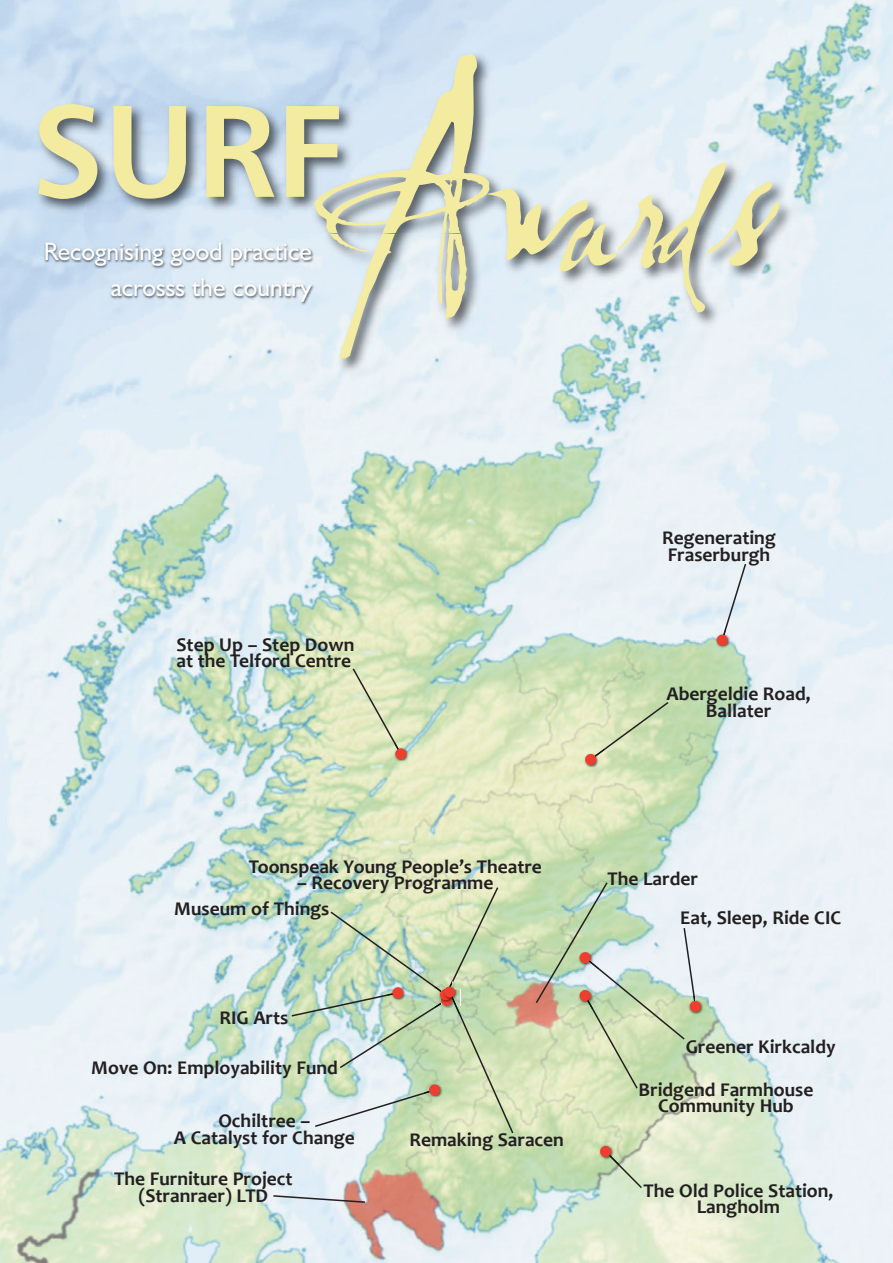
<style>
.page{position:relative;width:893px;height:1263px;background:#fff}
.page>*{position:absolute;margin:0;border:0;box-sizing:border-box;transform-origin:0 0}
.t1{font:233.85px "Lassigue D Mato";color:#f3eba0}
.t2{font:130.8px "Humanist 777 BT Bold B";color:#f3eba0}
.t3{font:25.5px/36px "Humanist 521 BT";color:#fff;text-align:right}
.t4{font:700 19.5px/16.5px "Candara";color:#231f20;text-align:center}
</style>
<div class="page">
<img style="left:0;top:0;width:893px;height:1263px">
<img style="left:0;top:10px;width:893px;height:640px">
<img style="left:29px;top:234px;width:462px;height:270px">
<img style="left:330px;top:234px;width:137px;height:124px">
<svg style="left:589px;top:700px;width:81px;height:61px;background:#cedeb2"></svg>
<svg style="left:603px;top:1149px;width:40px;height:41px"></svg>
<svg style="left:272px;top:1194px;width:94px;height:10px"></svg>
<svg style="left:290px;top:886px;width:225px;height:249px;background:#c8dabc"></svg>
<div style="left:392px;top:987px;width:11px;height:11px;background:#ef3e2e;border-radius:50%"></div>
<img style="left:390px;top:743px;width:24px;height:24px">
<svg style="left:351px;top:667px;width:52px;height:89px;background:#dae2ba"></svg>
<div style="left:395px;top:748px;width:11px;height:11px;background:#ef3e2e;border-radius:50%"></div>
<img style="left:697px;top:996px;width:12px;height:24px">
<svg style="left:534px;top:881px;width:163px;height:209px;background:#ccdcbf"></svg>
<div style="left:690px;top:1001px;width:11px;height:11px;background:#ef3e2e;border-radius:50%"></div>
<img style="left:580px;top:749px;width:24px;height:24px">
<img style="left:590px;top:749px;width:14px;height:11px">
<div style="left:585px;top:754px;width:11px;height:11px;background:#ef3e2e;border-radius:50%"></div>
<img style="left:712px;top:630px;width:24px;height:24px">
<svg style="left:720px;top:562px;width:27px;height:80px;background:#dce4e9"></svg>
<div style="left:717px;top:635px;width:11px;height:11px;background:#ef3e2e;border-radius:50%"></div>
<img style="left:575px;top:985px;width:24px;height:24px">
<img style="left:584px;top:995px;width:9px;height:14px">
<div style="left:580px;top:990px;width:11px;height:11px;background:#ef3e2e;border-radius:50%"></div>
<img style="left:595px;top:1141px;width:24px;height:24px">
<img style="left:605px;top:1151px;width:14px;height:14px">
<div style="left:600px;top:1146px;width:11px;height:11px;background:#ef3e2e;border-radius:50%"></div>
<img style="left:575px;top:947px;width:24px;height:24px">
<img style="left:585px;top:957px;width:14px;height:13px">
<div style="left:580px;top:952px;width:11px;height:11px;background:#ef3e2e;border-radius:50%"></div>
<h1 class="t1" style="left:317px;top:124px;width:459px">Awards</h1>
<h2 class="t2" style="left:31px;top:86px;width:314px">SURF</h2>
<h3 class="t3" style="left:44px;top:237px;width:270px">Recognising good practice acrosss the country</h3>
<p class="t4" style="left:176px;top:636px;width:180px;text-align:left">Step Up – Step Down at the Telford Centre</p>
<p class="t4" style="left:662px;top:530px;width:115px;text-align:left">Regenerating<br>Fraserburgh</p>
<p class="t4" style="left:666px;top:685px;width:146px">Abergeldie Road,<br>Ballater</p>
<p class="t4" style="left:249px;top:858px;width:295px">Toonspeak Young People’s Theatre</p>
<p class="t4" style="left:297px;top:875px;width:198px">– Recovery Programme</p>
<p class="t4" style="left:174px;top:900px;width:157px">Museum of Things</p>
<p class="t4" style="left:219px;top:1009px;width:70px">RIG Arts</p>
<p class="t4" style="left:91px;top:1060px;width:248px">Move On: Employability Fund</p>
<p class="t4" style="left:174px;top:1112px;width:183px">Ochiltree –<br>A Catalyst for Change</p>
<p class="t4" style="left:114px;top:1171px;width:180px">The Furniture Project (Stranraer) LTD</p>
<p class="t4" style="left:409px;top:1131px;width:156px">Remaking Saracen</p>
<p class="t4" style="left:607px;top:870px;width:92px">The Larder</p>
<p class="t4" style="left:680px;top:909px;width:163px">Eat, Sleep, Ride CIC</p>
<p class="t4" style="left:686px;top:1038px;width:151px">Greener Kirkcaldy</p>
<p class="t4" style="left:638px;top:1081px;width:176px">Bridgend Farmhouse<br>Community Hub</p>
<p class="t4" style="left:644px;top:1182px;width:191px">The Old Police Station,<br>Langholm</p>
</div>
